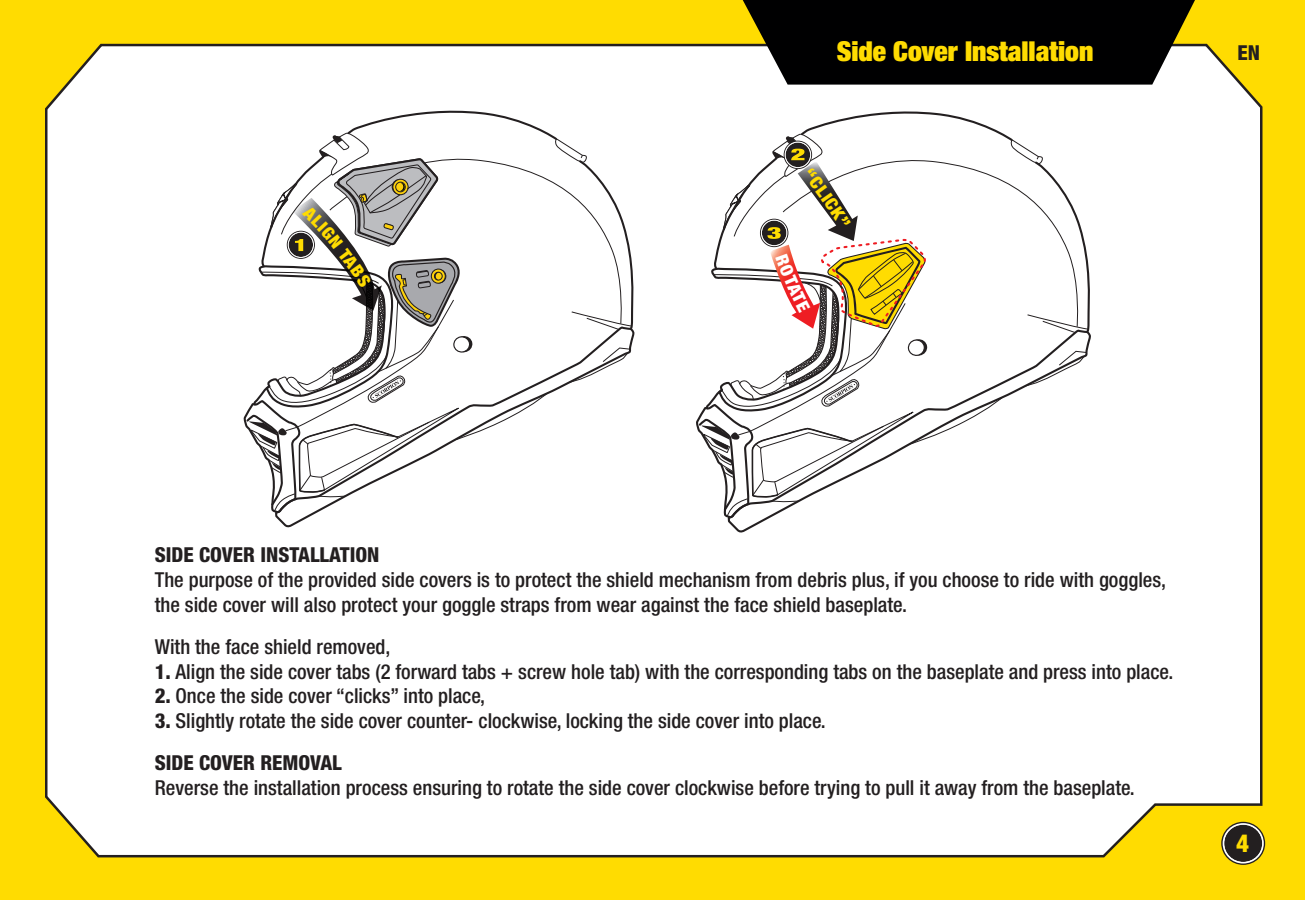
<style>
.page{position:relative;width:1305px;height:900px;background:#ffdc01}
.page>*{position:absolute;margin:0;border:0;box-sizing:border-box;transform-origin:0 0}
.t1{font:900 expanded 27.5px "Helvetica Neue";color:#ffdc01}
.t2{font:800 condensed 25px "Helvetica Neue";color:#ffdc01}
.t3{font:500 condensed 20.5px/24.8px "Helvetica Neue";color:#231f20}
.t4{font:800 condensed 20.5px "Helvetica Neue";color:#231f20}
.s1{font-weight:800}
</style>
<div class="page">
<div style="left:45px;top:43px;width:1219px;height:815px;background:#fff"></div>
<svg style="left:1221px;top:822px;width:44px;height:43px"></svg>
<div style="left:1225px;top:825px;width:36px;height:36px;background:#231f20;border-radius:50%"></div>
<div style="left:1223px;top:823px;width:41px;height:41px;border:2px solid #fff;border-radius:50%"></div>
<svg style="left:743px;top:0;width:452px;height:85px;background:#191813"></svg>
<div style="left:274px;top:515px;width:363px;height:15px;background:#fff"></div>
<div style="left:727px;top:520px;width:366px;height:15px;background:#fff"></div>
<svg style="left:242px;top:106px;width:395px;height:409px;background:#e8e8e8"></svg>
<svg style="left:694px;top:107px;width:400px;height:413px;background:#edeae5"></svg>
<h1 class="t1" style="left:837px;top:34px;width:258px">Side Cover Installation</h1>
<p class="t4" style="left:1237px;top:40px;width:24px">EN</p>
<p class="t4" style="left:155px;top:542px;width:226px">SIDE COVER INSTALLATION</p>
<p class="t3" style="left:155px;top:567px;width:1013px">The purpose of the provided side covers is to protect the shield mechanism from debris plus, if you choose to ride with goggles, the side cover will also protect your goggle straps from wear against the face shield baseplate.</p>
<p class="t3" style="left:155px;top:634px;width:237px">With the face shield removed,</p>
<p class="t3" style="left:155px;top:659px;width:1020px"><span class="s1">1.</span> Align the side cover tabs (2 forward tabs + screw hole tab) with the corresponding tabs on the baseplate and press into place.</p>
<p class="t3" style="left:155px;top:683px;width:332px"><span class="s1">2.</span> Once the side cover “clicks” into place,</p>
<p class="t3" style="left:155px;top:699px;width:673px;line-height:42.2px"><span class="s1">3.</span> Slightly rotate the side cover counter- clockwise, locking the side cover into place.<br><span class="s1">SIDE COVER REMOVAL</span></p>
<p class="t3" style="left:155px;top:775px;width:982px">Reverse the installation process ensuring to rotate the side cover clockwise before trying to pull it away from the baseplate.</p>
<p class="t2" style="left:1236px;top:828px;width:15px">4</p>
</div>
